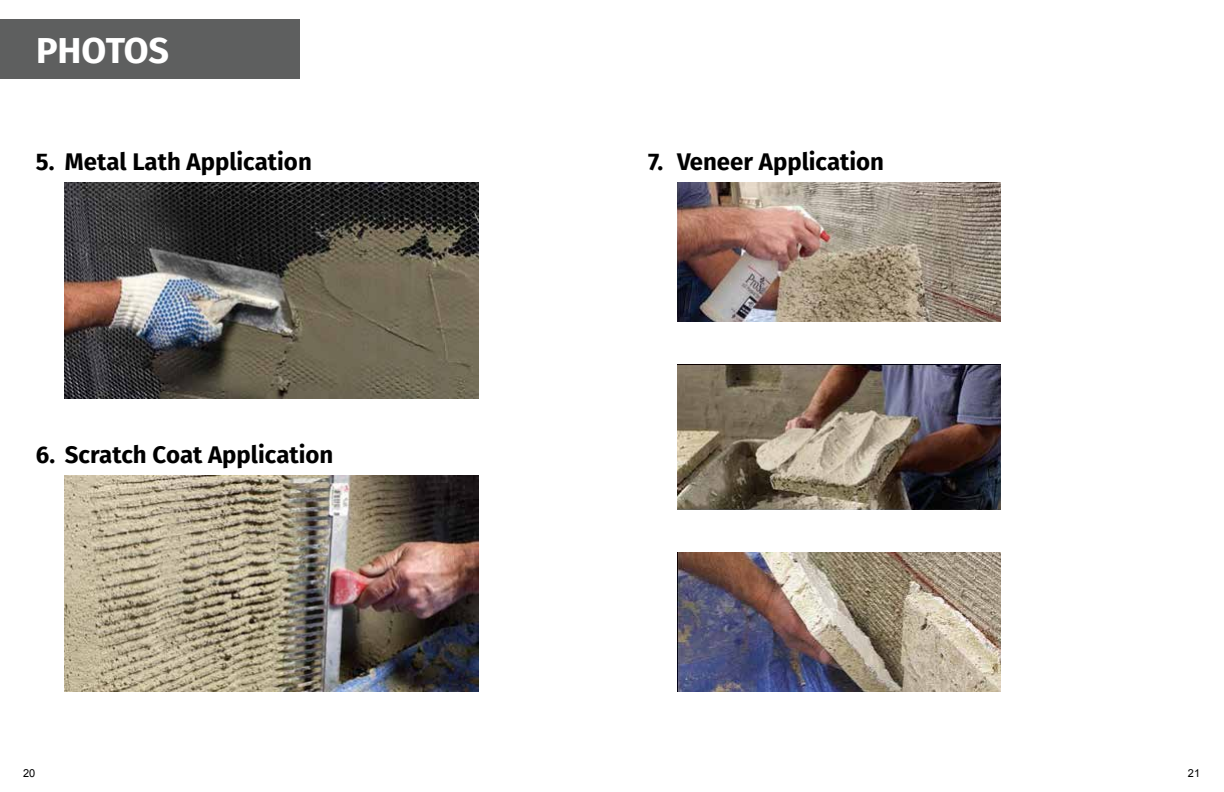
<style>
.page{position:relative;width:1224px;height:792px;background:#fff}
.page>*{position:absolute;margin:0;border:0;box-sizing:border-box;transform-origin:0 0}
.t1{font:700 36px "Fira Sans";letter-spacing:-.005em;color:#fff}
.t2{font:700 24px "Fira Sans";color:#000}
.t3{font:11px "Arial";color:#000}
</style>
<div class="page">
<img style="left:65px;top:475px;width:414px;height:216px">
<div style="left:0;top:20px;width:300px;height:59px;background:#5e5f5f"></div>
<img style="left:65px;top:182px;width:414px;height:216px">
<img style="left:677px;top:182px;width:324px;height:140px">
<img style="left:677px;top:364px;width:324px;height:145px">
<img style="left:677px;top:552px;width:324px;height:139px">
<h1 class="t1" style="left:36px;top:25px;width:135px">PHOTOS</h1>
<p class="t2" style="left:36px;top:145px;width:277px">5. Metal Lath Application</p>
<p class="t2" style="left:648px;top:145px;width:238px">7. Veneer Application</p>
<p class="t2" style="left:36px;top:438px;width:299px">6. Scratch Coat Application</p>
<p class="t3" style="left:23px;top:766px;width:14px">20</p>
<p class="t3" style="left:1188px;top:766px;width:14px">21</p>
</div>
